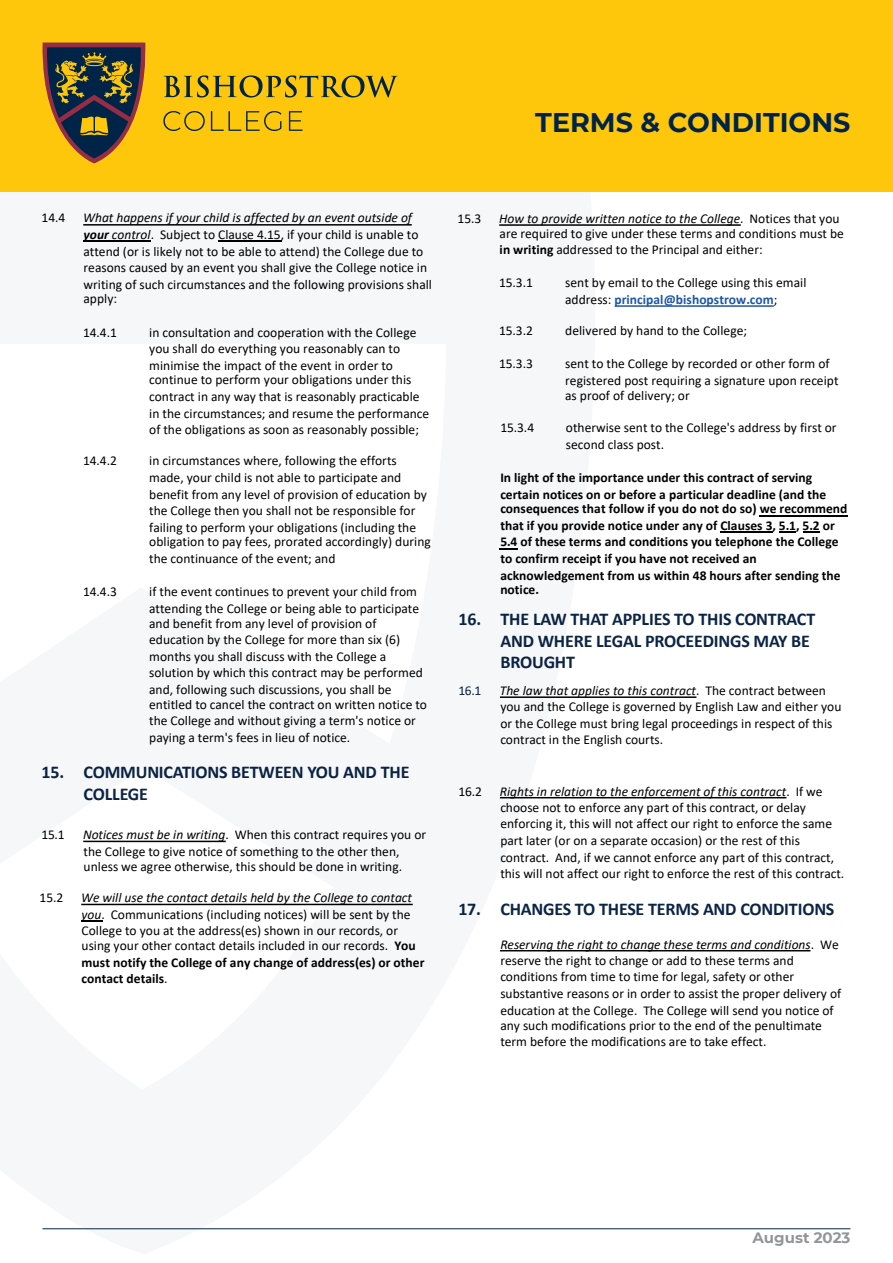
<style>
.page{position:relative;width:893px;height:1263px;background:#fff}
.page>*{position:absolute;margin:0;border:0;box-sizing:border-box;transform-origin:0 0}
.t1{font:700 27px "Montserrat";color:#002447}
.t2{font:700 18px/21.6px "Calibri";letter-spacing:-.01em;color:#0c2545}
.t3{font:700 15px "Montserrat";color:#939598}
.t4{font:13.5px/16.5px "Calibri";color:#000001}
.t5{font:700 13.5px/16.5px "Calibri";letter-spacing:.005em;color:#000001}
.t6{font:13.5px "Calibri";color:#0c2545}
.s1{font-style:italic}
.s2{font-weight:700;font-style:italic}
.s3{font-weight:400}
.s4{font-weight:700}
.s5{font-weight:700;color:#1e56a6}
</style>
<div class="page">
<hr style="left:43px;top:1228px;width:807px;height:1px;background:#002447">
<div style="left:0;top:0;width:893px;height:191px;background:#fec70c"></div>
<svg style="left:83px;top:224px;width:329px;height:2px"></svg>
<hr style="left:83px;top:241px;width:68px;height:1px;background:#000001">
<hr style="left:218px;top:241px;width:63px;height:1px;background:#000001">
<svg style="left:83px;top:841px;width:143px;height:1px"></svg>
<svg style="left:81px;top:904px;width:332px;height:1px"></svg>
<hr style="left:81px;top:920px;width:21px;height:2px;background:#000001">
<svg style="left:499px;top:224px;width:242px;height:2px"></svg>
<svg style="left:615px;top:305px;width:159px;height:2px"></svg>
<hr style="left:759px;top:515px;width:89px;height:1px;background:#000001">
<hr style="left:720px;top:531px;width:53px;height:2px;background:#000001">
<svg style="left:779px;top:531px;width:16px;height:2px"></svg>
<svg style="left:803px;top:531px;width:16px;height:2px"></svg>
<svg style="left:500px;top:548px;width:18px;height:1px"></svg>
<svg style="left:500px;top:696px;width:196px;height:2px"></svg>
<svg style="left:500px;top:797px;width:286px;height:1px"></svg>
<svg style="left:500px;top:950px;width:310px;height:1px"></svg>
<svg style="left:43px;top:43px;width:103px;height:120px"></svg>
<svg style="left:164px;top:75px;width:234px;height:23px"></svg>
<svg style="left:163px;top:111px;width:139px;height:20px"></svg>
<h1 class="t1" style="left:535px;top:103px;width:317px">TERMS &amp; CONDITIONS</h1>
<p class="t4" style="left:42px;top:209px;width:25px">14.4</p>
<p class="t4" style="left:83px;top:209px;width:350px"><span class="s1">What happens if your child is affected by an event outside of </span><span class="s2">your</span> <span class="s1">control</span>. Subject to Clause 4.15, if your child is unable to attend (or is likely not to be able to attend) the College due to reasons caused by an event you shall give the College notice in writing of such circumstances and the following provisions shall</p>
<p class="t4" style="left:84px;top:290px;width:35px">apply:</p>
<p class="t4" style="left:83px;top:323px;width:35px">14.4.1</p>
<p class="t4" style="left:149px;top:323px;width:269px">in consultation and cooperation with the College you shall do everything you reasonably can to minimise the impact of the event in order to</p>
<p class="t4" style="left:149px;top:371px;width:281px">continue to perform your obligations under this contract in any way that is reasonably practicable in the circumstances; and resume the performance of the obligations as soon as reasonably possible;</p>
<p class="t4" style="left:83px;top:452px;width:35px">14.4.2</p>
<p class="t4" style="left:149px;top:452px;width:279px">in circumstances where, following the efforts made, your child is not able to participate and benefit from any level of provision of education by the College then you shall not be responsible for failing to perform your obligations (including the</p>
<p class="t4" style="left:149px;top:533px;width:283px">obligation to pay fees, prorated accordingly) during the continuance of the event; and</p>
<p class="t4" style="left:83px;top:583px;width:35px">14.4.3</p>
<p class="t4" style="left:149px;top:583px;width:271px">if the event continues to prevent your child from attending the College or being able to participate</p>
<p class="t4" style="left:149px;top:614px;width:275px">and benefit from any level of provision of education by the College for more than six (6) months you shall discuss with the College a solution by which this contract may be performed and, following such discussions, you shall be</p>
<p class="t4" style="left:149px;top:695px;width:279px">entitled to cancel the contract on written notice to the College and without giving a term's notice or paying a term's fees in lieu of notice.</p>
<h2 class="t2" style="left:84px;top:760px;width:327px;line-height:22.6px;text-indent:-42px">15. COMMUNICATIONS BETWEEN YOU AND THE<br>COLLEGE</h2>
<p class="t4" style="left:42px;top:826px;width:25px">15.1</p>
<p class="t4" style="left:83px;top:826px;width:345px"><span class="s1">Notices must be in writing</span>. When this contract requires you or the College to give notice of something to the other then,</p>
<p class="t4" style="left:84px;top:857px;width:320px">unless we agree otherwise, this should be done in writing.</p>
<p class="t4" style="left:40px;top:889px;width:25px">15.2</p>
<p class="t4" style="left:81px;top:889px;width:333px;text-align:justify"><span class="s1">We will use the contact details held by the College to contact you</span>. Communications (including notices) will be sent by the College to you at the address(es) shown in our records, or</p>
<p class="t5" style="left:82px;top:937px;width:344px"><span class="s3">using your other contact details included in our records.</span> You must notify the College of any change of address(es) or other contact details<span class="s3">.</span></p>
<p class="t4" style="left:458px;top:210px;width:25px">15.3</p>
<p class="t4" style="left:499px;top:211px;width:346px;line-height:14.7px"><span class="s1">How to provide written notice to the College</span>. Notices that you are required to give under these terms and conditions must be</p>
<p class="t4" style="left:500px;top:241px;width:264px"><span class="s4">in writing</span> addressed to the Principal and either:</p>
<p class="t4" style="left:499px;top:274px;width:35px">15.3.1</p>
<p class="t4" style="left:565px;top:274px;width:243px">sent by email to the College using this email address: <span class="s5">principal@bishopstrow.com</span>;</p>
<p class="t4" style="left:499px;top:322px;width:35px">15.3.2</p>
<p class="t4" style="left:565px;top:322px;width:183px">delivered by hand to the College;</p>
<p class="t4" style="left:499px;top:355px;width:35px">15.3.3</p>
<p class="t4" style="left:565px;top:355px;width:275px">sent to the College by recorded or other form of registered post requiring a signature upon receipt</p>
<p class="t4" style="left:565px;top:387px;width:126px">as proof of delivery; or</p>
<p class="t4" style="left:500px;top:419px;width:35px">15.3.4</p>
<p class="t4" style="left:566px;top:419px;width:272px">otherwise sent to the College's address by first or second class post.</p>
<p class="t5" style="left:500px;top:469px;width:327px">In light of the importance under this contract of serving certain notices on or before a particular deadline (and the</p>
<p class="t5" style="left:500px;top:500px;width:349px">consequences that follow if you do not do so) we recommend that if you provide notice under any of Clauses 3, 5.1, 5.2 or 5.4 of these terms and conditions you telephone the College to confirm receipt if you have not received an acknowledgement from us within 48 hours after sending the</p>
<p class="t5" style="left:500px;top:581px;width:40px">notice.</p>
<h2 class="t2" style="left:501px;top:607px;width:316px;text-indent:-42px">16. THE LAW THAT APPLIES TO THIS CONTRACT<br>AND WHERE LEGAL PROCEEDINGS MAY BE<br>BROUGHT</h2>
<p class="t6" style="left:458px;top:681px;width:25px">16.1</p>
<p class="t4" style="left:500px;top:682px;width:343px"><span class="s1">The law that applies to this contract</span>. The contract between you and the College is governed by English Law and either you or the College must bring legal proceedings in respect of this contract in the English courts.</p>
<p class="t4" style="left:458px;top:782px;width:25px">16.2</p>
<p class="t4" style="left:500px;top:782px;width:346px"><span class="s1">Rights in relation to the enforcement of this contract</span>. If we choose not to enforce any part of this contract, or delay enforcing it, this will not affect our right to enforce the same part later (or on a separate occasion) or the rest of this contract. And, if we cannot enforce any part of this contract, this will not affect our right to enforce the rest of this contract.</p>
<h2 class="t2" style="left:458px;top:898px;width:378px">17. CHANGES TO THESE TERMS AND CONDITIONS</h2>
<p class="t4" style="left:500px;top:935px;width:342px"><span class="s1">Reserving the right to change these terms and conditions</span>. We reserve the right to change or add to these terms and conditions from time to time for legal, safety or other substantive reasons or in order to assist the proper delivery of education at the College. The College will send you notice of</p>
<p class="t4" style="left:500px;top:1017px;width:323px">any such modifications prior to the end of the penultimate term before the modifications are to take effect.</p>
<p class="t3" style="left:753px;top:1227px;width:99px">August 2023</p>
</div>
